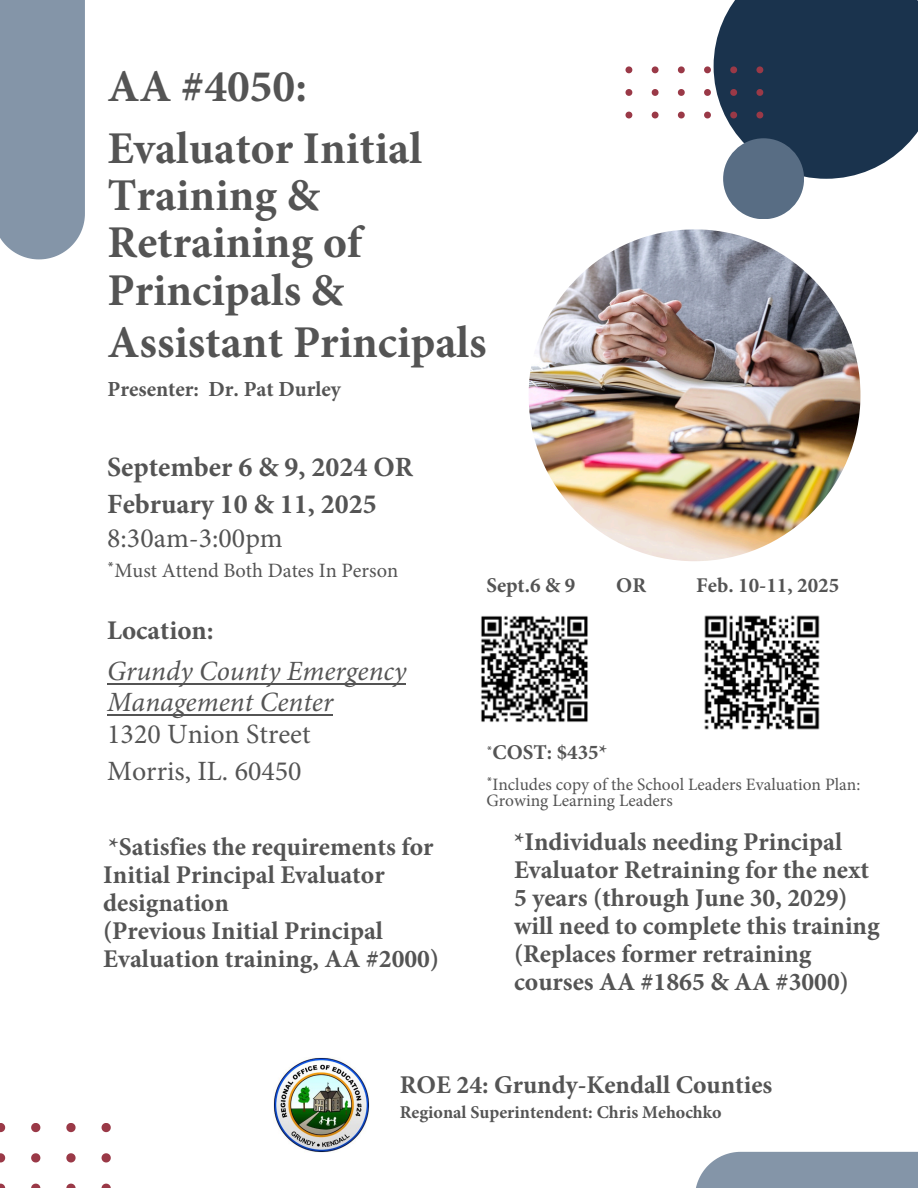
<style>
.page{position:relative;width:918px;height:1188px;background:#fff}
.page>*{position:absolute;margin:0;border:0;box-sizing:border-box;transform-origin:0 0}
.t1{font:700 45.45px/47.2px "Minion Pro";color:#545454}
.t2{font:italic 27.9px/31.8px "Minion Pro";color:#545454}
.t3{font:700 27.9px/35.2px "Minion Pro";color:#545454}
.t4{font:27.9px "Minion Pro";color:#545454}
.t5{font:700 27px "Minion Pro";color:#545454}
.t6{font:700 25.65px/28px "Minion Pro";color:#545454}
.t7{font:700 21.45px "Minion Pro";color:#545454}
.t8{font:700 21px "Minion Pro";color:#545454}
.t9{font:20.4px "Minion Pro";color:#545454}
.t10{font:700 18px "Minion Pro";color:#545454}
.t11{font:17.4px/15.5px "Minion Pro";color:#545454}
.s1{font-weight:400}
.s2{font-family:"Now"}
.s3{font-style:normal}
.s4{font-family:"Now";font-weight:400;font-size:17.4px}
</style>
<div class="page">
<img style="left:529px;top:229px;width:331px;height:332px;border-radius:50%">
<div style="left:723px;top:138px;width:81px;height:81px;background:#586d84;border-radius:50%"></div>
<svg style="left:678px;top:112px;width:7px;height:6px"></svg>
<svg style="left:652px;top:112px;width:7px;height:6px"></svg>
<svg style="left:626px;top:112px;width:6px;height:6px"></svg>
<svg style="left:678px;top:89px;width:7px;height:7px"></svg>
<svg style="left:652px;top:89px;width:7px;height:7px"></svg>
<svg style="left:626px;top:89px;width:6px;height:7px"></svg>
<svg style="left:704px;top:0;width:214px;height:179px"></svg>
<svg style="left:678px;top:67px;width:7px;height:6px"></svg>
<svg style="left:652px;top:67px;width:7px;height:6px"></svg>
<svg style="left:626px;top:67px;width:6px;height:6px"></svg>
<div style="left:0;top:0;width:85px;height:259px;background:#8495a8"></div>
<svg style="left:102px;top:1184px;width:9px;height:4px"></svg>
<svg style="left:66px;top:1184px;width:10px;height:4px"></svg>
<svg style="left:31px;top:1184px;width:9px;height:4px"></svg>
<svg style="left:0;top:1184px;width:5px;height:4px"></svg>
<svg style="left:102px;top:1153px;width:9px;height:9px"></svg>
<svg style="left:66px;top:1153px;width:10px;height:9px"></svg>
<svg style="left:31px;top:1153px;width:9px;height:9px"></svg>
<svg style="left:0;top:1153px;width:5px;height:9px"></svg>
<svg style="left:102px;top:1123px;width:9px;height:9px"></svg>
<svg style="left:66px;top:1123px;width:10px;height:9px"></svg>
<svg style="left:31px;top:1123px;width:9px;height:9px"></svg>
<svg style="left:0;top:1123px;width:5px;height:9px"></svg>
<img style="left:274px;top:1057px;width:95px;height:96px">
<div style="left:696px;top:1152px;width:222px;height:36px;background:#8495a8"></div>
<img style="left:481px;top:616px;width:107px;height:106px">
<hr style="left:108px;top:683px;width:298px;height:2px;background:#545454">
<hr style="left:108px;top:715px;width:225px;height:1px;background:#545454">
<img style="left:704px;top:615px;width:116px;height:115px">
<p class="t1" style="left:107px;top:55px;width:316px;line-height:61.7px">AA #4050:<br>Evaluator Initial</p>
<p class="t1" style="left:107px;top:172px;width:256px">Training &amp;<br>Retraining of<br>Principals &amp;</p>
<p class="t1" style="left:107px;top:318px;width:381px">Assistant Principals</p>
<p class="t7" style="left:107px;top:374px;width:235px">Presenter: Dr. Pat Durley</p>
<h2 class="t3" style="left:107px;top:449px;width:307px">September 6 &amp; 9, 2024 OR<br>February 10 &amp; 11, 2025<br><span class="s1">8:30am-3:00pm</span></h2>
<h2 class="t9" style="left:107px;top:556px;width:293px"><span class="s2">*</span>Must Attend Both Dates In Person</h2>
<h2 class="t5" style="left:107px;top:612px;width:108px">Location:</h2>
<h2 class="t2" style="left:107px;top:655px;width:301px">Grundy County Emergency<br>Management Center<br><span class="s3">1320 Union Street</span></h2>
<h2 class="t4" style="left:107px;top:753px;width:196px">Morris, IL. 60450</h2>
<h2 class="t6" style="left:103px;top:832px;width:337px">*Satisfies the requirements for<br>Initial Principal Evaluator designation<br>(Previous Initial Principal<br>Evaluation training, AA #2000)</h2>
<p class="t8" style="left:486px;top:570px;width:90px">Sept.6 &amp; 9</p>
<p class="t8" style="left:616px;top:570px;width:31px">OR</p>
<p class="t8" style="left:696px;top:570px;width:144px">Feb. 10-11, 2025</p>
<p class="t8" style="left:486px;top:738px;width:122px"><span class="s4">*</span>COST: $435*</p>
<p class="t11" style="left:486px;top:777px;width:375px"><span class="s2">*</span>Includes copy of the School Leaders Evaluation Plan:<br>Growing Learning Leaders</p>
<p class="t6" style="left:514px;top:828px;width:367px">*Individuals needing Principal<br>Evaluator Retraining for the next<br>5 years (through June 30, 2029) will need to complete this training (Replaces former retraining courses AA #1865 &amp; AA #3000)</p>
<p class="t6" style="left:400px;top:1071px;width:374px">ROE 24: Grundy-Kendall Counties</p>
<p class="t10" style="left:400px;top:1100px;width:323px">Regional Superintendent: Chris Mehochko</p>
</div>
